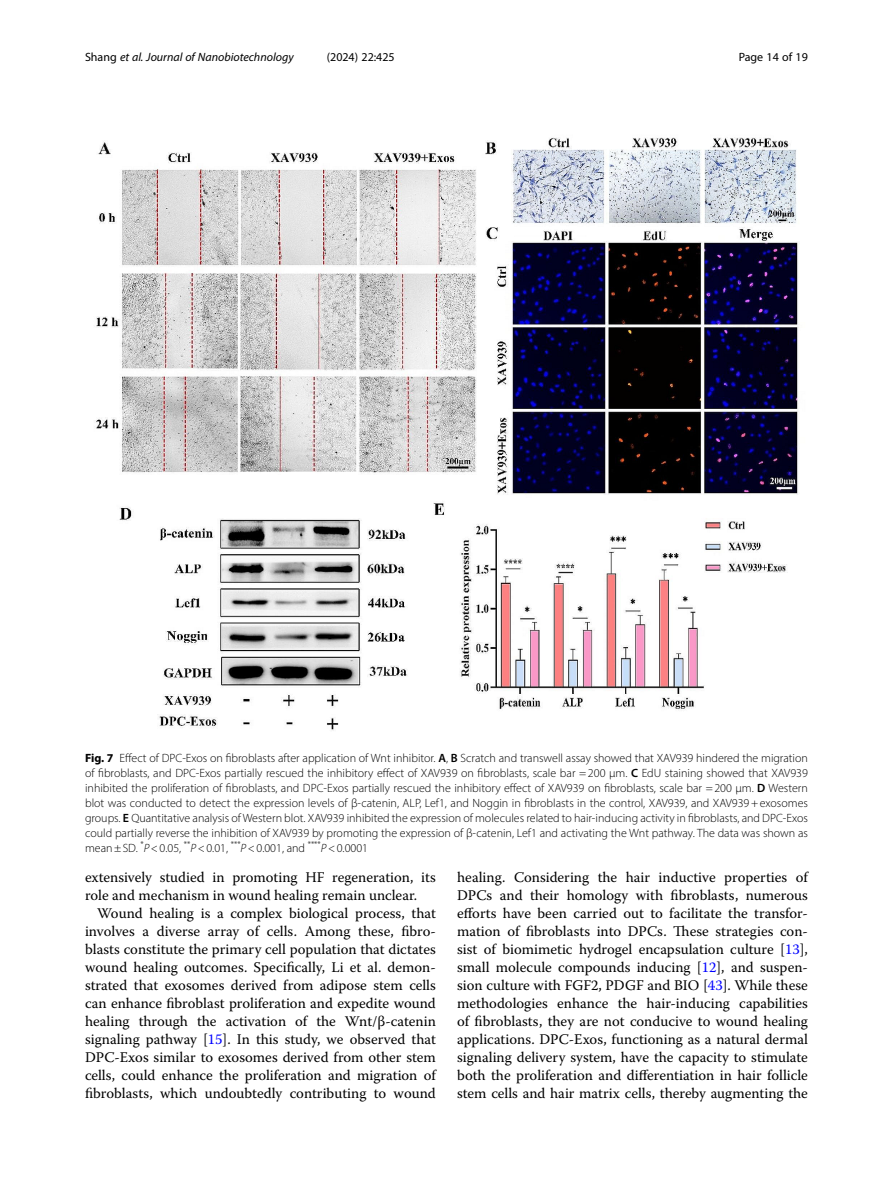
<style>
.page{position:relative;width:893px;height:1191px;background:#fff}
.page>*{position:absolute;margin:0;border:0;box-sizing:border-box;transform-origin:0 0}
.Body_Text_Indent{font:14.7px/18px "Warnock Pro";color:#000;text-align:justify}
.Body_Text{font:14.7px/18px "Warnock Pro";color:#000}
.Figure_Caption{font:300 12px/15px "Myriad Pro";color:#000;text-align:justify}
.t1{font:italic 12px "Myriad Pro";color:#000}
.t2{font:12px "Myriad Pro";color:#000}
.s1{font-style:normal}
.s2{font-weight:700}
.s3{font-weight:600}
.s4{font-style:italic}
.s5{color:#00f}
</style>
<div class="page">
<img style="left:96px;top:137px;width:703px;height:594px">
<p class="t1" style="left:85px;top:50px;width:210px"><span class="s1">Shang</span> et al. Journal of Nanobiotechnology</p>
<p class="t2" style="left:327px;top:50px;width:70px">(2024) 22:425</p>
<p class="t2" style="left:739px;top:50px;width:71px">Page 14 of 19</p>
<p class="Figure_Caption" style="left:85px;top:750px;width:724px"><span class="s2">Fig. 7</span> Effect of DPC-Exos on fibroblasts after application of Wnt inhibitor. <span class="s3">A</span>, <span class="s3">B</span> Scratch and transwell assay showed that XAV939 hindered the migration of fibroblasts, and DPC-Exos partially rescued the inhibitory effect of XAV939 on fibroblasts, scale bar =200 μm. <span class="s3">C</span> EdU staining showed that XAV939 inhibited the proliferation of fibroblasts, and DPC-Exos partially rescued the inhibitory effect of XAV939 on fibroblasts, scale bar =200 μm. <span class="s3">D</span> Western blot was conducted to detect the expression levels of β-catenin, ALP, Lef1, and Noggin in fibroblasts in the control, XAV939, and XAV939+exosomes groups. <span class="s3">E</span> Quantitative analysis of Western blot. XAV939 inhibited the expression of molecules related to hair-inducing activity in fibroblasts, and DPC-Exos could partially reverse the inhibition of XAV939 by promoting the expression of β-catenin, Lef1 and activating the Wnt pathway. The data was shown as mean±SD. <sup>*</sup><span class="s4">P</span>&lt;0.05, <sup>**</sup><span class="s4">P</span>&lt;0.01, <sup>***</sup><span class="s4">P</span>&lt;0.001, and <sup>****</sup><span class="s4">P</span>&lt;0.0001</p>
<p class="Body_Text" style="left:85px;top:868px;width:352px">extensively studied in promoting HF regeneration, its role and mechanism in wound healing remain unclear.</p>
<p class="Body_Text_Indent" style="left:85px;top:904px;width:352px;text-indent:12px">Wound healing is a complex biological process, that involves a diverse array of cells. Among these, fibro&shy;blasts constitute the primary cell population that dictates wound healing outcomes. Specifically, Li et al. demon&shy;strated that exosomes derived from adipose stem cells can enhance fibroblast proliferation and expedite wound healing through the activation of the Wnt/β-catenin signaling pathway [<span class="s5">15</span>]. In this study, we observed that DPC-Exos similar to exosomes derived from other stem cells, could enhance the proliferation and migration of fibroblasts, which undoubtedly contributing to wound</p>
<p class="Body_Text_Indent" style="left:457px;top:868px;width:352px">healing. Considering the hair inductive properties of DPCs and their homology with fibroblasts, numerous efforts have been carried out to facilitate the transfor&shy;mation of fibroblasts into DPCs. These strategies con&shy;sist of biomimetic hydrogel encapsulation culture [<span class="s5">13</span>], small molecule compounds inducing [<span class="s5">12</span>], and suspen&shy;sion culture with FGF2, PDGF and BIO [<span class="s5">43</span>]. While these methodologies enhance the hair-inducing capabilities of fibroblasts, they are not conducive to wound healing applications. DPC-Exos, functioning as a natural dermal signaling delivery system, have the capacity to stimulate both the proliferation and differentiation in hair follicle stem cells and hair matrix cells, thereby augmenting the</p>
</div>
